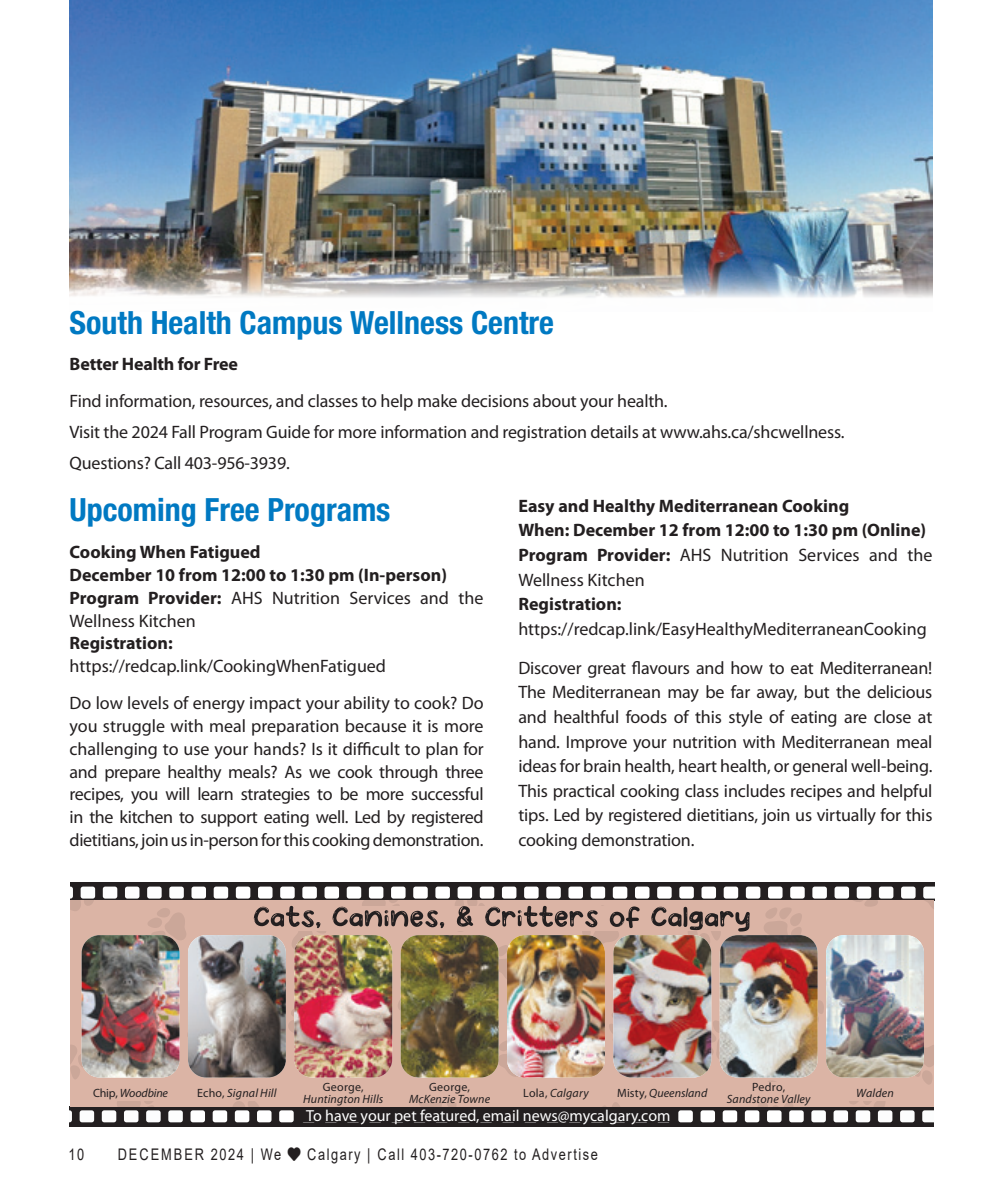
<style>
.page{position:relative;width:990px;height:1188px;background:#fff}
.page>*{position:absolute;margin:0;border:0;box-sizing:border-box;transform-origin:0 0}
.In_Around_title{font:700 condensed 32px "Helvetica Neue LT Std";color:#0079c2}
.Body_text{font:18px/24.6px "Myriad Pro";letter-spacing:-.01em;color:#231f20}
.Body_text-2{font:700 18px/22.8px "Myriad Pro";color:#231f20}
.t1{font:16px "Arial";letter-spacing:.12em;color:#231f20;scale:.8 1}
.Body_text-3{font:16px "Myriad Pro";color:#fff}
.Body_text-4{font:italic 12px/12px "Myriad Pro";letter-spacing:.015em;color:#231f20;text-align:center}
.Body_text-5{font:italic 12px "Myriad Pro";letter-spacing:-.015em;color:#231f20}
.s1{font-weight:400}
.s2{font-weight:700}
.s3{font-style:normal}
</style>
<div class="page">
<img style="left:70px;top:0;width:862px;height:298px">
<svg style="left:70px;top:883px;width:864px;height:243px;background:#a99189"></svg>
<img style="left:82px;top:935px;width:98px;height:143px">
<img style="left:188px;top:935px;width:98px;height:143px">
<img style="left:294px;top:935px;width:98px;height:143px">
<img style="left:401px;top:935px;width:98px;height:143px">
<img style="left:507px;top:935px;width:98px;height:143px">
<img style="left:613px;top:935px;width:98px;height:143px">
<img style="left:720px;top:935px;width:98px;height:143px">
<img style="left:826px;top:935px;width:98px;height:143px">
<div style="left:82px;top:1084px;width:98px;height:16px;background:#dbb4a5"></div>
<div style="left:188px;top:1084px;width:98px;height:16px;background:#dbb4a5"></div>
<div style="left:294px;top:1082px;width:98px;height:21px;background:#dbb4a5"></div>
<div style="left:401px;top:1082px;width:98px;height:21px;background:#dbb4a5"></div>
<div style="left:507px;top:1084px;width:98px;height:16px;background:#dbb4a5"></div>
<div style="left:613px;top:1084px;width:98px;height:16px;background:#dbb4a5"></div>
<div style="left:826px;top:1084px;width:98px;height:16px;background:#dbb4a5"></div>
<div style="left:720px;top:1082px;width:98px;height:21px;background:#dbb4a5"></div>
<p class="In_Around_title" style="left:70px;top:303px;width:486px">South Health Campus Wellness Centre</p>
<p class="Body_text-2" style="left:70px;top:352px;width:170px">Better Health for Free</p>
<p class="Body_text" style="left:70px;top:388px;width:600px">Find information, resources, and classes to help make decisions about your health.</p>
<p class="Body_text" style="left:70px;top:419px;width:776px">Visit the 2024 Fall Program Guide for more information and registration details at www.ahs.ca/shcwellness.</p>
<p class="Body_text" style="left:70px;top:450px;width:222px">Questions? Call 403-956-3939.</p>
<h1 class="In_Around_title" style="left:70px;top:490px;width:322px">Upcoming Free Programs</h1>
<p class="Body_text-2" style="left:70px;top:540px;width:415px">Cooking When Fatigued<br>December 10 from 12:00 to 1:30 pm (In-person)<br>Program Provider: <span class="s1">AHS Nutrition Services and the Wellness Kitchen</span></p>
<p class="Body_text-2" style="left:70px;top:631px;width:105px">Registration:</p>
<p class="Body_text" style="left:70px;top:647px;width:416px;line-height:37.2px">https://redcap.link/CookingWhenFatigued<br>Do low levels of energy impact your ability to cook? Do</p>
<p class="Body_text" style="left:70px;top:714px;width:416px;line-height:22.8px;text-align:justify">you struggle with meal preparation because it is more challenging to use your hands? Is it difficult to plan for and prepare healthy meals? As we cook through three recipes, you will learn strategies to be more successful in the kitchen to support eating well. Led by registered dietitians, join us in-person for this cooking demonstration.</p>
<p class="Body_text-2" style="left:518px;top:494px;width:332px">Easy and Healthy Mediterranean Cooking</p>
<p class="Body_text-2" style="left:518px;top:518px;width:409px">When: December 12 from 12:00 to 1:30 pm (Online)</p>
<p class="Body_text" style="left:518px;top:542px;width:415px"><span class="s2">Program Provider:</span> AHS Nutrition Services and the<br>Wellness Kitchen</p>
<p class="Body_text-2" style="left:518px;top:592px;width:105px">Registration:</p>
<p class="Body_text" style="left:518px;top:616px;width:410px">https://redcap.link/EasyHealthyMediterraneanCooking</p>
<p class="Body_text" style="left:518px;top:655px;width:416px;text-align:justify">Discover great flavours and how to eat Mediterranean!<br>The Mediterranean may be far away, but the delicious and healthful foods of this style of eating are close at hand. Improve your nutrition with Mediterranean meal ideas for brain health, heart health, or general well-being.<br>This practical cooking class includes recipes and helpful tips. Led by registered dietitians, join us virtually for this cooking demonstration.</p>
<p class="Body_text-4" style="left:727px;top:1081px;width:85px"><span class="s3">Pedro,<br></span>Sandstone Valley</p>
<p class="Body_text-5" style="left:93px;top:1085px;width:77px"><span class="s3">Chip,</span> Woodbine</p>
<p class="Body_text-4" style="left:197px;top:1087px;width:81px"><span class="s3">Echo,</span> Signal Hill</p>
<p class="Body_text-4" style="left:303px;top:1081px;width:82px"><span class="s3">George,<br></span>Huntington Hills</p>
<p class="Body_text-4" style="left:409px;top:1081px;width:83px"><span class="s3">George,<br></span>McKenzie Towne</p>
<p class="Body_text-4" style="left:523px;top:1087px;width:67px"><span class="s3">Lola,</span> Calgary</p>
<p class="Body_text-4" style="left:617px;top:1087px;width:92px"><span class="s3">Misty,</span> Queensland</p>
<p class="Body_text-4" style="left:856px;top:1087px;width:39px">Walden</p>
<p class="Body_text-3" style="left:306px;top:1106px;width:366px">To have your pet featured, email news@mycalgary.com</p>
<p class="t1" style="left:68px;top:1144px;width:21px">10</p>
<p class="t1" style="left:118px;top:1144px;width:602px">DECEMBER 2024 | We ♥ Calgary | Call 403-720-0762 to Advertise</p>
</div>
